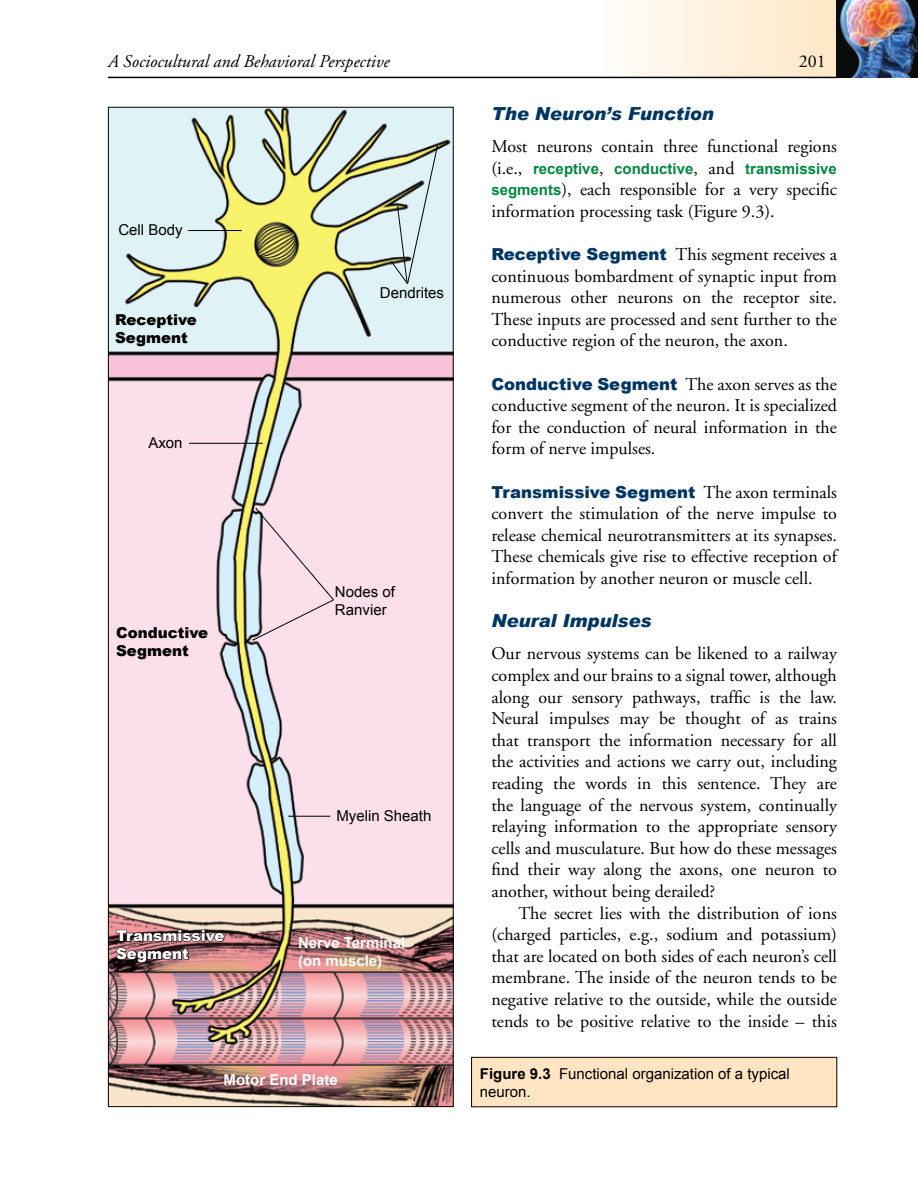
<style>
.page{position:relative;width:918px;height:1188px;background:#fff}
.page>*{position:absolute;margin:0;border:0;box-sizing:border-box;transform-origin:0 0}
.t1{font:18px/21.6px "Adobe Garamond";color:#000;text-align:justify}
.t2{font:italic 18px "Adobe Garamond";color:#000}
.t3{font:italic 900 18px "Arial";color:#003663}
.t4{font:900 16.5px "Arial";color:#003663}
.t5{font:15px/18px "Arial";color:#000}
.t6{font:700 15px "Arial";color:#008840}
.t7{font:700 15px/18px "Arial";color:#fff}
.t8{font:900 15px/18px "Arial";color:#000}
.t9{font:900 15px/18px "Arial";color:#fff}
.s1{font-family:"Adobe Garamond";font-weight:400;font-size:18px;color:#000}
.s2{font-family:"Arial";font-weight:700;font-size:15px;color:#008840}
.s3{font-family:"Arial";font-weight:900;font-size:16.5px;color:#003663}
.s4{font-weight:700}
</style>
<div class="page">
<hr style="left:108px;top:77px;width:729px;height:1px;background:#000">
<div style="left:560px;top:0;width:277px;height:77px;background:linear-gradient(to right,#fff,#ffe6c5)"></div>
<img style="left:837px;top:0;width:81px;height:78px">
<div style="left:472px;top:1057px;width:365px;height:50px;background:#ffe5c1"></div>
<div style="left:471px;top:1057px;width:366px;height:50px;border:1px solid #000"></div>
<img style="left:110px;top:109px;width:342px;height:996px">
<hr style="left:188px;top:230px;width:53px;height:1px;background:#000">
<hr style="left:289px;top:816px;width:41px;height:1px;background:#000">
<svg style="left:253px;top:508px;width:81px;height:133px"></svg>
<svg style="left:116px;top:930px;width:109px;height:33px"></svg>
<svg style="left:391px;top:146px;width:47px;height:138px"></svg>
<hr style="left:189px;top:443px;width:73px;height:1px;background:#000">
<p class="t2" style="left:108px;top:52px;width:283px">A Sociocultural and Behavioral Perspective</p>
<p class="t1" style="left:799px;top:51px;width:28px">201</p>
<p class="t3" style="left:491px;top:102px;width:224px">The Neuron’s Function</p>
<p class="t1" style="left:491px;top:136px;width:347px">Most neurons contain three functional regions</p>
<p class="t6" style="left:491px;top:159px;width:347px"><span class="s1">(i.e.,</span> receptive<span class="s1">,</span> conductive<span class="s1">, and</span> transmissive</p>
<p class="t1" style="left:491px;top:179px;width:347px"><span class="s2">segments</span>), each responsible for a very specific information processing task (Figure 9.3).</p>
<p class="t1" style="left:491px;top:244px;width:347px"><span class="s3">Receptive Segment</span> This segment receives a continuous bombardment of synaptic input from numerous other neurons on the receptor site.<br>These inputs are processed and sent further to the conductive region of the neuron, the axon.</p>
<p class="t1" style="left:491px;top:374px;width:347px"><span class="s3">Conductive Segment</span> The axon serves as the conductive segment of the neuron. It is specialized for the conduction of neural information in the form of nerve impulses.</p>
<p class="t4" style="left:491px;top:480px;width:347px">Transmissive Segment <span class="s1">The axon terminals</span></p>
<p class="t1" style="left:491px;top:503px;width:347px">convert the stimulation of the nerve impulse to release chemical neurotransmitters at its synapses.<br>These chemicals give rise to effective reception of information by another neuron or muscle cell.</p>
<p class="t3" style="left:491px;top:610px;width:162px">Neural Impulses</p>
<p class="t1" style="left:491px;top:643px;width:347px">Our nervous systems can be likened to a railway complex and our brains to a signal tower, although along our sensory pathways, traffic is the law.<br>Neural impulses may be thought of as trains that transport the information necessary for all the activities and actions we carry out, including reading the words in this sentence. They are the language of the nervous system, continually relaying information to the appropriate sensory cells and musculature. But how do these messages find their way along the axons, one neuron to another, without being derailed?</p>
<p class="t1" style="left:491px;top:903px;width:347px;text-indent:27px">The secret lies with the distribution of ions (charged particles, e.g., sodium and potassium) that are located on both sides of each neuron’s cell membrane. The inside of the neuron tends to be negative relative to the outside, while the outside tends to be positive relative to the inside – this</p>
<p class="t5" style="left:480px;top:1064px;width:312px"><span class="s4">Figure 9.3</span> Functional organization of a typical neuron.</p>
<p class="t5" style="left:118px;top:221px;width:66px">Cell Body</p>
<p class="t5" style="left:380px;top:284px;width:66px">Dendrites</p>
<p class="t8" style="left:115px;top:310px;width:83px">Receptive<br>Segment</p>
<p class="t5" style="left:148px;top:434px;width:36px">Axon</p>
<p class="t5" style="left:335px;top:583px;width:62px">Nodes of<br>Ranvier</p>
<p class="t8" style="left:116px;top:623px;width:94px">Conductive<br>Segment</p>
<p class="t5" style="left:336px;top:807px;width:97px">Myelin Sheath</p>
<p class="t9" style="left:116px;top:926px;width:110px">Transmissive<br>Segment</p>
<p class="t7" style="left:298px;top:935px;width:109px">Nerve Terminal (on muscle)</p>
<p class="t7" style="left:224px;top:1072px;width:116px">Motor End Plate</p>
</div>
